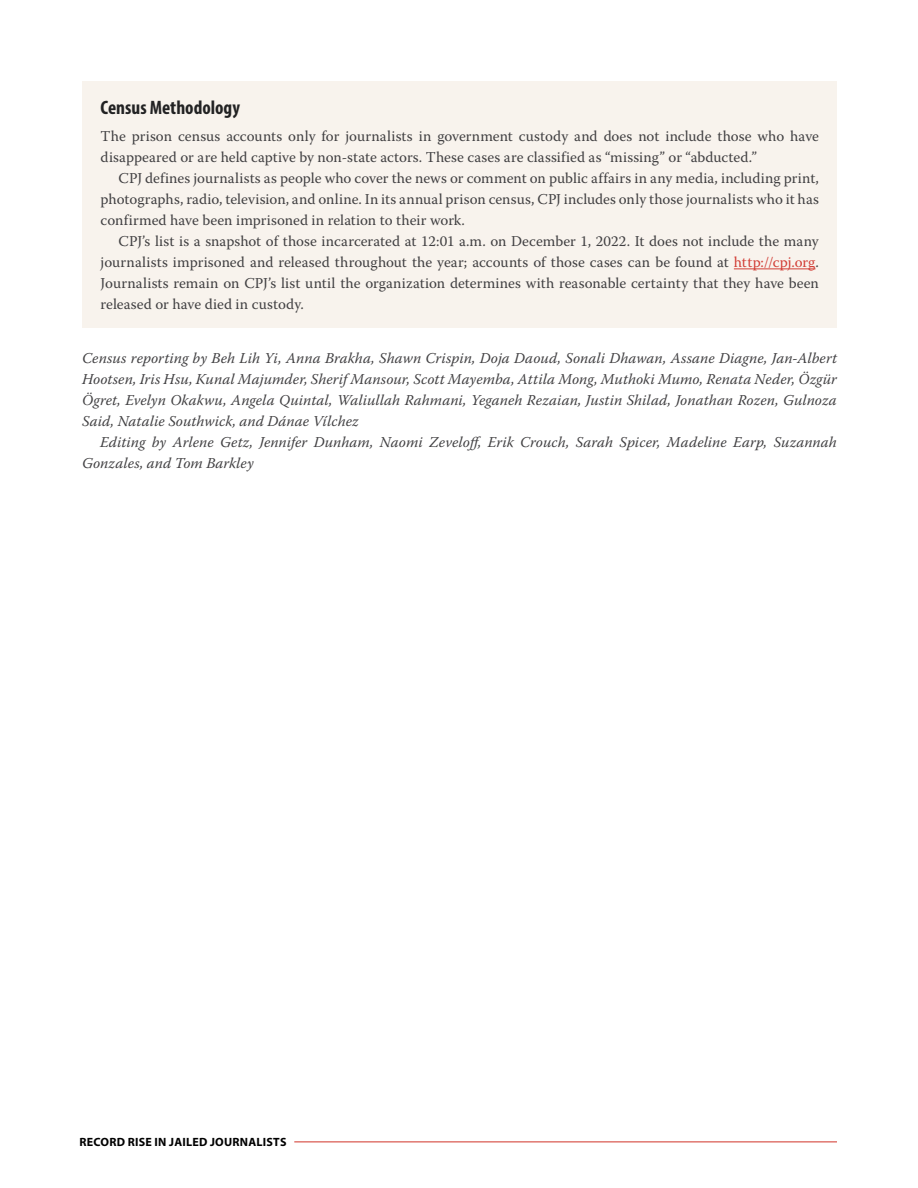
<style>
.page{position:relative;width:918px;height:1188px;background:#fff}
.page>*{position:absolute;margin:0;border:0;box-sizing:border-box;transform-origin:0 0}
.t1{font:700 condensed 19.5px "Myriad Pro";color:#222223}
.Main_Body_Text{font:15px/21px "Warnock Pro";letter-spacing:.01em;color:#414042;text-align:justify}
.Main_Body_Text__no_i{font:italic 15px/21px "Warnock Pro";letter-spacing:.005em;color:#414042;text-align:justify}
.Main_Body_Text__no_i-2{font:15px/21px "Warnock Pro";letter-spacing:.005em;color:#414042}
.Main_Body_Text-2{font:italic 15px/21px "Warnock Pro";letter-spacing:.005em;color:#414042}
.t2{font:700 12px "Myriad Pro";letter-spacing:.02em;color:#000}
.s1{color:#d23f37}
</style>
<div class="page">
<hr style="left:294px;top:1142px;width:543px;height:1px;background:#d13327">
<div style="left:82px;top:81px;width:755px;height:246px;background:#f8f3ed"></div>
<hr style="left:734px;top:269px;width:81px;height:1px;background:#d23f37">
<p class="t1" style="left:101px;top:95px;width:141px">Census Methodology</p>
<p class="Main_Body_Text__no_i-2" style="left:101px;top:125px;width:720px">The prison census accounts only for journalists in government custody and does not include those who have disappeared or are held captive by non-state actors. These cases are classified as “missing” or “abducted.”</p>
<p class="Main_Body_Text" style="left:101px;top:167px;width:720px;text-indent:18px">CPJ defines journalists as people who cover the news or comment on public affairs in any media, including print, photographs, radio, television, and online. In its annual prison census, CPJ includes only those journalists who it has confirmed have been imprisoned in relation to their work.</p>
<p class="Main_Body_Text" style="left:101px;top:230px;width:720px;text-indent:18px">CPJ’s list is a snapshot of those incarcerated at 12:01 a.m. on December 1, 2022. It does not include the many journalists imprisoned and released throughout the year; accounts of those cases can be found at <span class="s1">http://cpj.org</span>.<br>Journalists remain on CPJ’s list until the organization determines with reasonable certainty that they have been released or have died in custody.</p>
<p class="Main_Body_Text__no_i" style="left:82px;top:347px;width:756px">Census reporting by Beh Lih Yi, Anna Brakha, Shawn Crispin, Doja Daoud, Sonali Dhawan, Assane Diagne, Jan-Albert Hootsen, Iris Hsu, Kunal Majumder, Sherif Mansour, Scott Mayemba, Attila Mong, Muthoki Mumo, Renata Neder, Özgür Ögret, Evelyn Okakwu, Angela Quintal, Waliullah Rahmani, Yeganeh Rezaian, Justin Shilad, Jonathan Rozen, Gulnoza Said, Natalie Southwick, and Dánae Vílchez</p>
<p class="Main_Body_Text-2" style="left:82px;top:431px;width:756px;text-indent:18px">Editing by Arlene Getz, Jennifer Dunham, Naomi Zeveloff, Erik Crouch, Sarah Spicer, Madeline Earp, Suzannah<br>Gonzales, and Tom Barkley</p>
<p class="t2" style="left:80px;top:1134px;width:208px">RECORD RISE IN JAILED JOURNALISTS</p>
</div>
